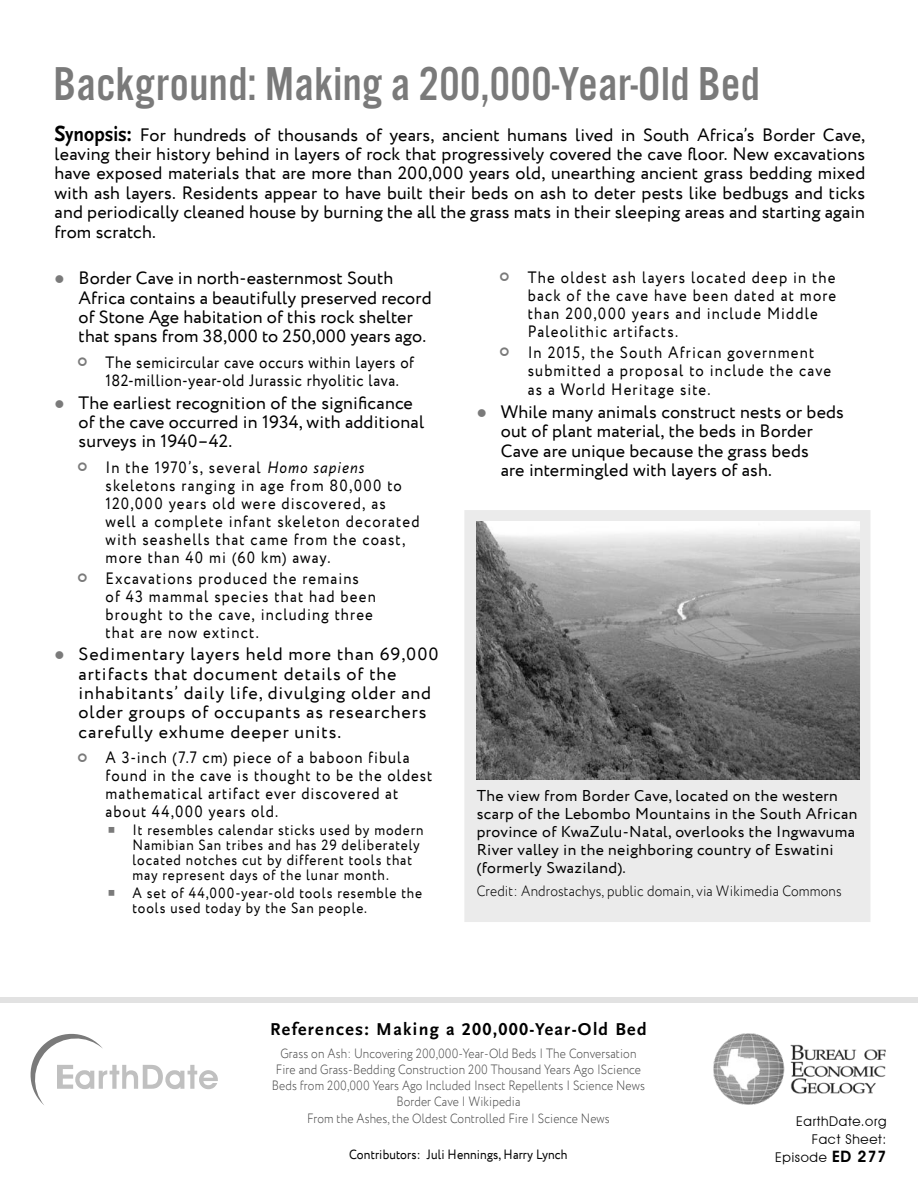
<style>
.page{position:relative;width:918px;height:1188px;background:#fff}
.page>*{position:absolute;margin:0;border:0;box-sizing:border-box;transform-origin:0 0}
.t1{font:49.35px "Alternate Got No 3 D";letter-spacing:.01em;color:#7a7a7a}
.t2{font:18px/19.5px "Circe";letter-spacing:.01em;color:#000}
.t3{font:18px/19.4px "Circe";letter-spacing:.05em;color:#000}
.t4{font:700 18px "Scala Sans Pro";letter-spacing:.075em;color:#000}
.t5{font:16.5px/18px "Circe";letter-spacing:.07em;color:#000;scale:.9 1}
.t6{font:16.5px/18px "Circe";letter-spacing:.035em;color:#000;scale:.9 1}
.t7{font:15.75px/18px "Circe";letter-spacing:.025em;color:#000}
.t8{font:15px/15px "Circe";letter-spacing:.065em;color:#000;scale:.9 1}
.t9{font:300 15px "Circe";letter-spacing:.01em;color:#000;scale:.9 1}
.t10{font:300 13.5px/16.2px "Circe";letter-spacing:.01em;color:#4b4b4b;text-align:center;scale:.87 1}
.t11{font:13.5px "Circe";letter-spacing:.01em;color:#000;scale:.9 1}
.t12{font:13.5px/18px "Avant Garde IT Cby BT";letter-spacing:.05em;color:#000;text-align:right}
.s1{font-family:"Scala Sans Pro";font-weight:700;font-size:22.95px}
.s2{font-family:"Scala Sans Pro";font-weight:700;font-size:21.3px}
.s3{color:#7a7a7a}
.s4{font-style:italic}
.s5{font-weight:600;font-size:15.75px}
</style>
<div class="page">
<img style="left:713px;top:1034px;width:173px;height:71px">
<svg style="left:30px;top:1033px;width:188px;height:72px"></svg>
<div style="left:0;top:998px;width:918px;height:5px;background:#e2e2e2"></div>
<div style="left:464px;top:510px;width:406px;height:412px;background:#ebebeb"></div>
<img style="left:477px;top:522px;width:383px;height:258px">
<h1 class="t1" style="left:53px;top:58px;width:708px">Background: Making a 200,000-Year-Old Bed</h1>
<p class="t2" style="left:55px;top:125px;width:812px;text-align:justify"><span class="s1">S</span><span class="s2">ynopsis:</span> For hundreds of thousands of years, ancient humans lived in South Africa’s Border Cave, leaving their history behind in layers of rock that progressively covered the cave floor. New excavations have exposed materials that are more than 200,000 years old, unearthing ancient grass bedding mixed with ash layers. Residents appear to have built their beds on ash to deter pests like bedbugs and ticks and periodically cleaned house by burning the all the grass mats in their sleeping areas and starting again from scratch.</p>
<p class="t2" style="left:79px;top:269px;width:355px;text-indent:-24px"><span class="s3">●</span> Border Cave in north-easternmost South Africa contains a beautifully preserved record of Stone Age habitation of this rock shelter that spans from 38,000 to 250,000 years ago.</p>
<p class="t6" style="left:106px;top:354px;width:344px">The semicircular cave occurs within layers of<br>182-million-year-old Jurassic rhyolitic lava.</p>
<p class="t2" style="left:79px;top:393px;width:347px;text-indent:-24px"><span class="s3">●</span> The earliest recognition of the significance of the cave occurred in 1934, with additional surveys in 1940–42.</p>
<p class="t5" style="left:106px;top:459px;width:350px">In the 1970’s, several <span class="s4">Homo sapiens </span>skeletons ranging in age from 80,000 to 120,000 years old were discovered, as well a complete infant skeleton decorated with seashells that came from the coast, more than 40 mi (60 km) away.</p>
<p class="t5" style="left:106px;top:570px;width:302px">Excavations produced the remains of 43 mammal species that had been brought to the cave, including three that are now extinct.</p>
<p class="t3" style="left:79px;top:645px;width:361px;text-indent:-24px"><span class="s3">●</span> Sedimentary layers held more than 69,000 artifacts that document details of the inhabitants’ daily life, divulging older and older groups of occupants as researchers carefully exhume deeper units.</p>
<p class="t5" style="left:106px;top:749px;width:365px">A 3-inch (7.7 cm) piece of a baboon fibula found in the cave is thought to be the oldest mathematical artifact ever discovered at about 44,000 years old.</p>
<p class="t8" style="left:133px;top:823px;width:325px;text-indent:-25px"><span class="s3">▪</span> It resembles calendar sticks used by modern Namibian San tribes and has 29 deliberately located notches cut by different tools that may represent days of the lunar month.</p>
<p class="t8" style="left:133px;top:886px;width:323px;text-indent:-25px"><span class="s3">▪</span> A set of 44,000-year-old tools resemble the tools used today by the San people.</p>
<p class="t5" style="left:528px;top:269px;width:344px">The oldest ash layers located deep in the back of the cave have been dated at more than 200,000 years and include Middle Paleolithic artifacts.</p>
<p class="t5" style="left:528px;top:344px;width:339px">In 2015, the South African government submitted a proposal to include the cave</p>
<p class="t5" style="left:528px;top:381px;width:204px">as a World Heritage site.</p>
<p class="t2" style="left:501px;top:402px;width:345px;text-indent:-24px"><span class="s3">●</span> While many animals construct nests or beds out of plant material, the beds in Border Cave are unique because the grass beds<br>are intermingled with layers of ash.</p>
<p class="t7" style="left:477px;top:787px;width:382px">The view from Border Cave, located on the western scarp of the Lebombo Mountains in the South African province of KwaZulu-Natal, overlooks the Ingwavuma River valley in the neighboring country of Eswatini (formerly Swaziland).</p>
<p class="t9" style="left:477px;top:882px;width:407px">Credit: Androstachys, public domain, via Wikimedia Commons</p>
<p class="t4" style="left:270px;top:1019px;width:378px">References: Making a 200,000-Year-Old Bed</p>
<p class="t10" style="left:272px;top:1046px;width:430px">Grass on Ash: Uncovering 200,000-Year-Old Beds | The Conversation Fire and Grass-Bedding Construction 200 Thousand Years Ago |Science Beds from 200,000 Years Ago Included Insect Repellents | Science News Border Cave | Wikipedia<br>From the Ashes, the Oldest Controlled Fire | Science News</p>
<p class="t11" style="left:349px;top:1145px;width:244px">Contributors: Juli Hennings, Harry Lynch</p>
<p class="t12" style="left:775px;top:1113px;width:113px">EarthDate.org<br>Fact Sheet:<br>Episode <span class="s5">ED 277</span></p>
</div>
